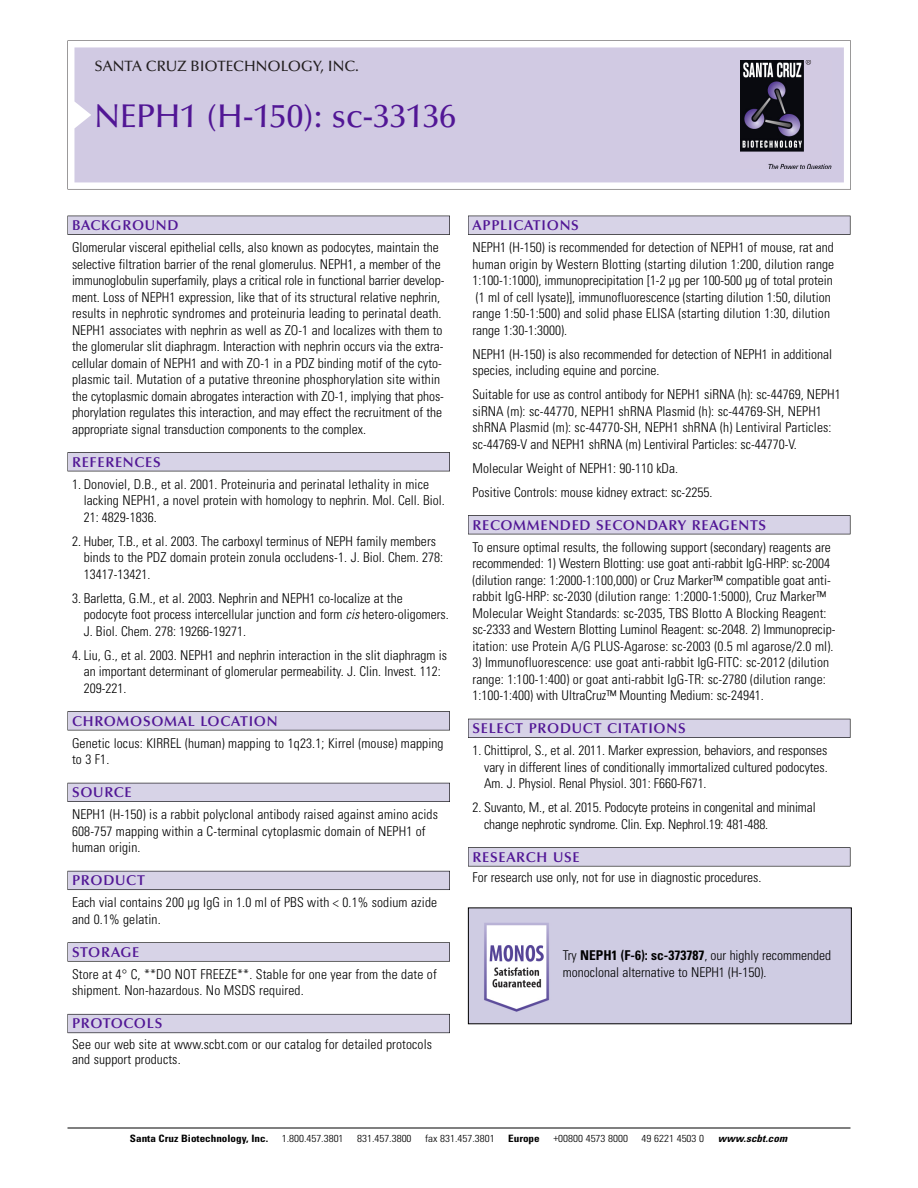
<style>
.page{position:relative;width:918px;height:1188px;background:#fff}
.page>*{position:absolute;margin:0;border:0;box-sizing:border-box;transform-origin:0 0}
.t1{font:500 33px "Optima";color:#511695}
.t2{font:500 15px "Optima";color:#231f20}
.t3{font:600 14.25px "Optima";letter-spacing:.05em;color:#511695}
.t4{font:300 condensed 13.5px/16.5px "Univers";color:#000}
.t5{font:300 condensed 10.2px "Univers";color:#000;scale:1.1 1}
.t6{font:700 condensed 10.2px "Univers";color:#000;scale:1.1 1}
.t7{font:italic 700 condensed 10.2px "Univers";letter-spacing:.005em;color:#000;scale:1.1 1}
.s1{font-style:italic}
.s2{font-weight:700}
</style>
<div class="page">
<svg style="left:68px;top:40px;width:783px;height:149px"></svg>
<div style="left:74px;top:47px;width:770px;height:135px;background:#d1cae3"></div>
<img style="left:741px;top:60px;width:90px;height:108px">
<div style="left:68px;top:216px;width:382px;height:19px;background:#525155"></div>
<div style="left:68px;top:216px;width:381px;height:18px;background:#d7d3e7"></div>
<div style="left:68px;top:452px;width:382px;height:19px;background:#525155"></div>
<div style="left:68px;top:453px;width:381px;height:18px;background:#d7d3e7"></div>
<div style="left:68px;top:711px;width:382px;height:19px;background:#545357"></div>
<div style="left:68px;top:712px;width:381px;height:18px;background:#d7d3e7"></div>
<div style="left:68px;top:783px;width:382px;height:19px;background:#54535a"></div>
<div style="left:68px;top:783px;width:381px;height:18px;background:#d7d3e7"></div>
<div style="left:68px;top:871px;width:382px;height:19px;background:#5b5a62"></div>
<div style="left:68px;top:871px;width:381px;height:18px;background:#d7d3e7"></div>
<div style="left:68px;top:942px;width:382px;height:20px;background:#626263"></div>
<div style="left:68px;top:943px;width:381px;height:18px;background:#d7d3e7"></div>
<div style="left:68px;top:1014px;width:382px;height:19px;background:#66646d"></div>
<div style="left:68px;top:1015px;width:381px;height:18px;background:#d7d3e7"></div>
<div style="left:468px;top:216px;width:382px;height:19px;background:#525155"></div>
<div style="left:468px;top:216px;width:382px;height:18px;background:#d7d3e7"></div>
<div style="left:468px;top:515px;width:382px;height:19px;background:#525155"></div>
<div style="left:468px;top:516px;width:382px;height:18px;background:#d7d3e7"></div>
<div style="left:468px;top:719px;width:382px;height:19px;background:#525158"></div>
<div style="left:468px;top:719px;width:382px;height:18px;background:#d7d3e7"></div>
<div style="left:468px;top:847px;width:382px;height:19px;background:#575759"></div>
<div style="left:468px;top:848px;width:382px;height:18px;background:#d7d3e7"></div>
<hr style="left:68px;top:1128px;width:782px;height:1px;background:#000">
<img style="left:470px;top:910px;width:380px;height:112px">
<p class="t2" style="left:94px;top:61px;width:266px">SANTA CRUZ BIOTECHNOLOGY, INC.</p>
<h1 class="t1" style="left:94px;top:103px;width:363px">NEPH1 (H-150): sc-33136</h1>
<p class="t3" style="left:72px;top:219px;width:108px">BACKGROUND</p>
<p class="t4" style="left:72px;top:240px;width:374px">Glomerular visceral epithelial cells, also known as podocytes, maintain the selective filtration barrier of the renal glomerulus. NEPH1, a member of the immunoglobulin superfamily, plays a critical role in functional barrier develop&shy;ment. Loss of NEPH1 expression, like that of its structural relative nephrin, results in nephrotic syndromes and proteinuria leading to perinatal death.<br>NEPH1 associates with nephrin as well as ZO-1 and localizes with them to the glomerular slit diaphragm. Interaction with nephrin occurs via the extra&shy;cellular domain of NEPH1 and with ZO-1 in a PDZ binding motif of the cyto&shy;plasmic tail. Mutation of a putative threonine phosphorylation site within the cytoplasmic domain abrogates interaction with ZO-1, implying that phos&shy;phorylation regulates this interaction, and may effect the recruitment of the appropriate signal transduction components to the complex.</p>
<p class="t3" style="left:72px;top:456px;width:90px">REFERENCES</p>
<p class="t4" style="left:84px;top:477px;width:363px;text-indent:-12px">1. Donoviel, D.B., et al. 2001. Proteinuria and perinatal lethality in mice lacking NEPH1, a novel protein with homology to nephrin. Mol. Cell. Biol.<br>21: 4829-1836.</p>
<p class="t4" style="left:84px;top:534px;width:361px;text-indent:-12px">2. Huber, T.B., et al. 2003. The carboxyl terminus of NEPH family members binds to the PDZ domain protein zonula occludens-1. J. Biol. Chem. 278:<br>13417-13421.</p>
<p class="t4" style="left:84px;top:591px;width:367px;text-indent:-12px">3. Barletta, G.M., et al. 2003. Nephrin and NEPH1 co-localize at the podocyte foot process intercellular junction and form <span class="s1">cis</span> hetero-oligomers.<br>J. Biol. Chem. 278: 19266-19271.</p>
<p class="t4" style="left:84px;top:648px;width:365px;text-indent:-12px">4. Liu, G., et al. 2003. NEPH1 and nephrin interaction in the slit diaphragm is an important determinant of glomerular permeability. J. Clin. Invest. 112:<br>209-221.</p>
<p class="t3" style="left:72px;top:715px;width:207px">CHROMOSOMAL LOCATION</p>
<p class="t4" style="left:72px;top:736px;width:373px">Genetic locus: KIRREL (human) mapping to 1q23.1; Kirrel (mouse) mapping to 3 F1.</p>
<p class="t3" style="left:72px;top:787px;width:61px">SOURCE</p>
<p class="t4" style="left:72px;top:807px;width:367px">NEPH1 (H-150) is a rabbit polyclonal antibody raised against amino acids<br>608-757 mapping within a C-terminal cytoplasmic domain of NEPH1 of human origin.</p>
<p class="t3" style="left:72px;top:875px;width:74px">PRODUCT</p>
<p class="t4" style="left:72px;top:895px;width:367px">Each vial contains 200 µg IgG in 1.0 ml of PBS with &lt; 0.1% sodium azide and 0.1% gelatin.</p>
<p class="t3" style="left:72px;top:946px;width:69px">STORAGE</p>
<p class="t4" style="left:72px;top:967px;width:366px">Store at 4° C, **DO NOT FREEZE**. Stable for one year from the date of shipment. Non-hazardous. No MSDS required.</p>
<p class="t3" style="left:72px;top:1018px;width:92px">PROTOCOLS</p>
<p class="t4" style="left:72px;top:1038px;width:362px;line-height:15px">See our web site at www.scbt.com or our catalog for detailed protocols and support products.</p>
<p class="t3" style="left:473px;top:219px;width:108px">APPLICATIONS</p>
<p class="t4" style="left:473px;top:240px;width:363px">NEPH1 (H-150) is recommended for detection of NEPH1 of mouse, rat and human origin by Western Blotting (starting dilution 1:200, dilution range 1:100-1:1000), immunoprecipitation [1-2 µg per 100-500 µg of total protein (1 ml of cell lysate)], immunofluorescence (starting dilution 1:50, dilution range 1:50-1:500) and solid phase ELISA (starting dilution 1:30, dilution range 1:30-1:3000).</p>
<p class="t4" style="left:473px;top:347px;width:361px">NEPH1 (H-150) is also recommended for detection of NEPH1 in additional species, including equine and porcine.</p>
<p class="t4" style="left:473px;top:387px;width:370px">Suitable for use as control antibody for NEPH1 siRNA (h): sc-44769, NEPH1 siRNA (m): sc-44770, NEPH1 shRNA Plasmid (h): sc-44769-SH, NEPH1 shRNA Plasmid (m): sc-44770-SH, NEPH1 shRNA (h) Lentiviral Particles: sc-44769-V and NEPH1 shRNA (m) Lentiviral Particles: sc-44770-V.</p>
<p class="t4" style="left:473px;top:457px;width:241px;line-height:24px">Molecular Weight of NEPH1: 90-110 kDa.<br>Positive Controls: mouse kidney extract: sc-2255.</p>
<p class="t3" style="left:473px;top:519px;width:295px">RECOMMENDED SECONDARY REAGENTS</p>
<p class="t4" style="left:473px;top:540px;width:364px">To ensure optimal results, the following support (secondary) reagents are recommended: 1) Western Blotting: use goat anti-rabbit IgG-HRP: sc-2004 (dilution range: 1:2000-1:100,000) or Cruz Marker™ compatible goat anti&shy;rabbit IgG-HRP: sc-2030 (dilution range: 1:2000-1:5000), Cruz Marker™ Molecular Weight Standards: sc-2035, TBS Blotto A Blocking Reagent: sc-2333 and Western Blotting Luminol Reagent: sc-2048. 2) Immunoprecip&shy;itation: use Protein A/G PLUS-Agarose: sc-2003 (0.5 ml agarose/2.0 ml).</p>
<p class="t4" style="left:473px;top:655px;width:358px">3) Immunofluorescence: use goat anti-rabbit IgG-FITC: sc-2012 (dilution range: 1:100-1:400) or goat anti-rabbit IgG-TR: sc-2780 (dilution range:<br>1:100-1:400) with UltraCruz™ Mounting Medium: sc-24941.</p>
<p class="t3" style="left:473px;top:723px;width:215px">SELECT PRODUCT CITATIONS</p>
<p class="t4" style="left:484px;top:743px;width:345px;text-align:justify;text-indent:-12px">1. Chittiprol, S., et al. 2011. Marker expression, behaviors, and responses vary in different lines of conditionally immortalized cultured podocytes.<br>Am. J. Physiol. Renal Physiol. 301: F660-F671.</p>
<p class="t4" style="left:484px;top:800px;width:333px;text-indent:-12px">2. Suvanto, M., et al. 2015. Podocyte proteins in congenital and minimal change nephrotic syndrome. Clin. Exp. Nephrol.19: 481-488.</p>
<p class="t3" style="left:473px;top:851px;width:109px">RESEARCH USE</p>
<p class="t4" style="left:473px;top:870px;width:290px">For research use only, not for use in diagnostic procedures.</p>
<p class="t4" style="left:563px;top:948px;width:270px">Try <span class="s2">NEPH1 (F-6): sc-373787</span>, our highly recommended monoclonal alternative to NEPH1 (H-150).</p>
<p class="t6" style="left:130px;top:1135px;width:127px">Santa Cruz Biotechnology, Inc.</p>
<p class="t5" style="left:282px;top:1135px;width:58px">1.800.457.3801</p>
<p class="t5" style="left:357px;top:1135px;width:51px">831.457.3800</p>
<p class="t5" style="left:425px;top:1135px;width:65px">fax 831.457.3801</p>
<p class="t6" style="left:508px;top:1135px;width:30px">Europe</p>
<p class="t5" style="left:553px;top:1135px;width:69px">+00800 4573 8000</p>
<p class="t5" style="left:642px;top:1135px;width:58px">49 6221 4503 0</p>
<p class="t7" style="left:718px;top:1135px;width:64px">www.scbt.com</p>
</div>
